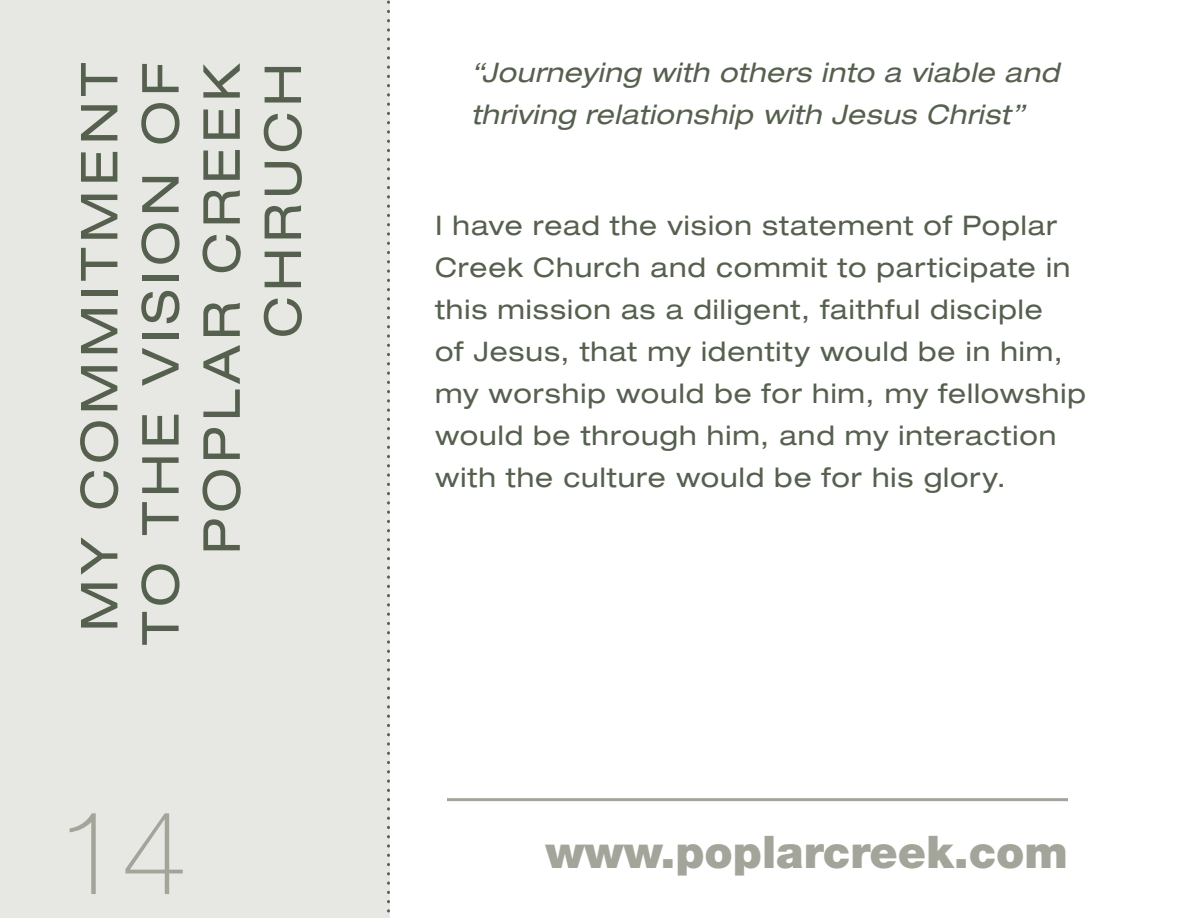
<style>
.page{position:relative;width:1188px;height:918px;background:#fff}
.page>*{position:absolute;margin:0;border:0;box-sizing:border-box;transform-origin:0 0}
.t1{font:100 117px "Helvetica Neue LT Std";color:#a3a59a}
.t2{font:expanded 51px/61.2px "Helvetica Neue LT Std";letter-spacing:.1em;color:#55604e;text-align:right}
.t3{font:900 45px "Helvetica Neue LT Std";color:#a3a59a}
.t4{font:expanded 27px/42px "Helvetica Neue LT Std";letter-spacing:.035em;color:#55604e}
.t5{font:italic expanded 27px/42px "Helvetica Neue LT Std";letter-spacing:.02em;color:#55604e}
</style>
<div class="page">
<div style="left:0;top:0;width:390px;height:918px;background:#e7e8e4"></div>
<svg style="left:387px;top:0;width:3px;height:913px"></svg>
<hr style="left:447px;top:798px;width:621px;height:3px;background:#a3a59a">
<p class="t2" style="left:68px;top:645px;width:583px;rotate:-90deg">MY COMMITMENT<br>TO THE VISION OF<br>POPLAR CREEK<br>CHRUCH</p>
<p class="t5" style="left:471px;top:52px;width:589px">“Journeying with others into a viable and thriving relationship with Jesus Christ”</p>
<p class="t4" style="left:435px;top:204px;width:652px">I have read the vision statement of Poplar Creek Church and commit to participate in this mission as a diligent, faithful disciple<br>of Jesus, that my identity would be in him, my worship would be for him, my fellowship would be through him, and my interaction with the culture would be for his glory.</p>
<h1 class="t1" style="left:57px;top:786px;width:132px">14</h1>
<h3 class="t3" style="left:545px;top:825px;width:524px">www.poplarcreek.com</h3>
</div>
